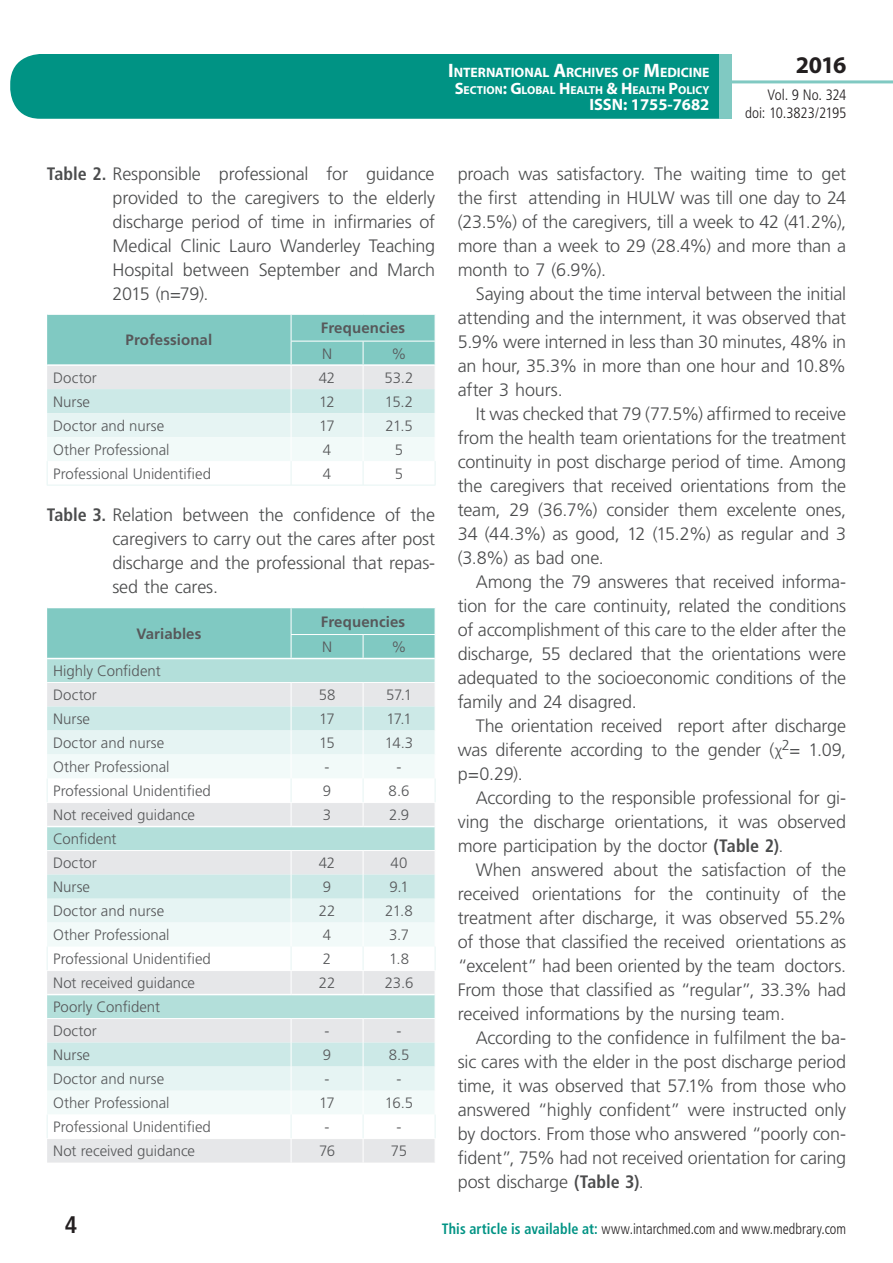
<style>
.page{position:relative;width:893px;height:1263px;background:#fff}
.page>*{position:absolute;margin:0;border:0;box-sizing:border-box;transform-origin:0 0}
.t1{font:700 24px "Myriad Pro";color:#231f20}
.t2{font:700 condensed 24px "Frutiger LT Std";color:#231f20}
.t3{font:300 18px/24px "Frutiger LT Std";letter-spacing:-.01em;color:#4b4c4d;text-align:justify}
.t4{font:700 16.5px "Myriad Pro";color:#fff}
.t5{font:300 15px/24px "Frutiger LT Std";color:#57585a}
.t6{font:300 condensed 15px "Frutiger LT Std";color:#231f20;scale:.94 1}
.t7{font:700 15px "Frutiger LT Std";letter-spacing:.005em;color:#57585a}
.t8{font:300 condensed 15px/18px "Frutiger LT Std";color:#231f20;text-align:right}
.t9{font:700 13.65px "Myriad Pro";letter-spacing:-.005em;color:#fff}
.t10{font:700 11.55px "Myriad Pro";color:#fff}
.s1{font-size:19.5px}
.s2{font-size:16.5px}
.s3{font-weight:700;font-stretch:condensed}
.s4{font-family:"Calibri"}
.s5{font-weight:700;color:#009384}
</style>
<div class="page">
<div style="left:10px;top:54px;width:775px;height:65px;background:#009384;border-radius:30px"></div>
<div style="left:732px;top:0;width:161px;height:157px;background:#fff"></div>
<hr style="left:730px;top:80px;width:163px;height:3px;background:#80c9c2">
<div style="left:719px;top:54px;width:13px;height:65px;background:#80c9c2"></div>
<svg style="left:47px;top:314px;width:389px;height:171px"></svg>
<hr style="left:47px;top:485px;width:244px;height:1px;background:#e6f4f3">
<hr style="left:291px;top:485px;width:72px;height:1px;background:#e6f4f3">
<hr style="left:363px;top:485px;width:72px;height:1px;background:#e6f4f3">
<hr style="left:47px;top:364px;width:244px;height:2px;background:#fff">
<hr style="left:291px;top:364px;width:72px;height:2px;background:#fff">
<hr style="left:363px;top:364px;width:72px;height:2px;background:#fff">
<svg style="left:47px;top:608px;width:389px;height:554px"></svg>
<hr style="left:291px;top:634px;width:72px;height:1px;background:#fff">
<hr style="left:363px;top:634px;width:72px;height:1px;background:#fff">
<p class="t9" style="left:448px;top:64px;width:263px"><span class="s1">I</span>NTERNATIONAL <span class="s1">A</span>RCHIVES OF <span class="s1">M</span>EDICINE</p>
<p class="t10" style="left:455px;top:82px;width:256px"><span class="s2">S</span>ECTION<span class="s2">: G</span>LOBAL <span class="s2">H</span> EALTH <span class="s2">&amp; H</span> EALTH <span class="s2">P</span>OLICY</p>
<p class="t4" style="left:589px;top:94px;width:122px">ISSN: 1755-7682</p>
<h1 class="t1" style="left:796px;top:49px;width:52px">2016</h1>
<p class="t8" style="left:745px;top:86px;width:103px">Vol. 9 No. 324 doi: 10.3823/2195</p>
<p class="t3" style="left:113px;top:162px;width:324px;text-indent:-66px"><span class="s3">Table 2.</span> Responsible professional for guidance provided to the caregivers to the elderly discharge period of time in infirmaries of Medical Clinic Lauro Wanderley Teaching Hospital between September and March 2015 (n=79).</p>
<p class="t7" style="left:126px;top:331px;width:88px">Professional</p>
<p class="t7" style="left:321px;top:319px;width:86px">Frequencies</p>
<p class="t5" style="left:322px;top:342px;width:12px">N</p>
<p class="t5" style="left:392px;top:342px;width:16px">%</p>
<p class="t5" style="left:53px;top:366px;width:45px">Doctor</p>
<p class="t5" style="left:319px;top:366px;width:18px">42</p>
<p class="t5" style="left:385px;top:366px;width:30px">53.2</p>
<p class="t5" style="left:53px;top:390px;width:38px">Nurse</p>
<p class="t5" style="left:319px;top:390px;width:17px">12</p>
<p class="t5" style="left:385px;top:390px;width:30px">15.2</p>
<p class="t5" style="left:53px;top:414px;width:113px">Doctor and nurse</p>
<p class="t5" style="left:319px;top:414px;width:17px">17</p>
<p class="t5" style="left:385px;top:414px;width:29px">21.5</p>
<p class="t5" style="left:53px;top:438px;width:118px">Other Professional</p>
<p class="t5" style="left:323px;top:438px;width:10px">4</p>
<p class="t5" style="left:395px;top:438px;width:10px">5</p>
<p class="t5" style="left:53px;top:462px;width:159px">Professional Unidentified</p>
<p class="t5" style="left:323px;top:462px;width:10px">4</p>
<p class="t5" style="left:395px;top:462px;width:10px">5</p>
<p class="t3" style="left:112px;top:503px;width:324px;text-indent:-66px"><span class="s3">Table 3.</span> Relation between the confidence of the caregivers to carry out the cares after post discharge and the professional that repas&shy;sed the cares.</p>
<p class="t7" style="left:136px;top:625px;width:67px">Variables</p>
<p class="t7" style="left:321px;top:613px;width:86px">Frequencies</p>
<p class="t5" style="left:322px;top:635px;width:12px">N</p>
<p class="t5" style="left:392px;top:635px;width:16px">%</p>
<p class="t5" style="left:53px;top:659px;width:109px">Highly Confident<br>Doctor</p>
<p class="t5" style="left:319px;top:683px;width:18px">58</p>
<p class="t5" style="left:386px;top:683px;width:28px">57.1</p>
<p class="t5" style="left:53px;top:707px;width:38px">Nurse</p>
<p class="t5" style="left:319px;top:707px;width:17px">17</p>
<p class="t5" style="left:386px;top:707px;width:27px">17.1</p>
<p class="t5" style="left:53px;top:731px;width:113px">Doctor and nurse</p>
<p class="t5" style="left:319px;top:731px;width:17px">15</p>
<p class="t5" style="left:385px;top:731px;width:30px">14.3</p>
<p class="t5" style="left:53px;top:755px;width:118px">Other Professional</p>
<p class="t5" style="left:325px;top:755px;width:6px">-</p>
<p class="t5" style="left:397px;top:755px;width:6px">-</p>
<p class="t5" style="left:53px;top:779px;width:159px">Professional Unidentified</p>
<p class="t5" style="left:323px;top:779px;width:10px">9</p>
<p class="t5" style="left:389px;top:779px;width:22px">8.6</p>
<p class="t5" style="left:53px;top:803px;width:143px">Not received guidance</p>
<p class="t5" style="left:323px;top:803px;width:10px">3</p>
<p class="t5" style="left:389px;top:803px;width:22px">2.9</p>
<p class="t5" style="left:53px;top:827px;width:65px">Confident<br>Doctor</p>
<p class="t5" style="left:319px;top:851px;width:18px">42</p>
<p class="t5" style="left:391px;top:851px;width:18px">40</p>
<p class="t5" style="left:53px;top:875px;width:38px">Nurse</p>
<p class="t5" style="left:323px;top:875px;width:10px">9</p>
<p class="t5" style="left:389px;top:875px;width:21px">9.1</p>
<p class="t5" style="left:53px;top:899px;width:113px">Doctor and nurse</p>
<p class="t5" style="left:319px;top:899px;width:18px">22</p>
<p class="t5" style="left:385px;top:899px;width:29px">21.8</p>
<p class="t5" style="left:53px;top:923px;width:118px">Other Professional</p>
<p class="t5" style="left:323px;top:923px;width:10px">4</p>
<p class="t5" style="left:389px;top:923px;width:22px">3.7</p>
<p class="t5" style="left:53px;top:947px;width:159px">Professional Unidentified</p>
<p class="t5" style="left:323px;top:947px;width:10px">2</p>
<p class="t5" style="left:389px;top:947px;width:22px">1.8</p>
<p class="t5" style="left:53px;top:971px;width:143px">Not received guidance</p>
<p class="t5" style="left:319px;top:971px;width:18px">22</p>
<p class="t5" style="left:385px;top:971px;width:30px">23.6</p>
<p class="t5" style="left:53px;top:995px;width:108px">Poorly Confident<br>Doctor</p>
<p class="t5" style="left:325px;top:1019px;width:6px">-</p>
<p class="t5" style="left:397px;top:1019px;width:6px">-</p>
<p class="t5" style="left:53px;top:1043px;width:38px">Nurse</p>
<p class="t5" style="left:323px;top:1043px;width:10px">9</p>
<p class="t5" style="left:389px;top:1043px;width:22px">8.5</p>
<p class="t5" style="left:53px;top:1067px;width:113px">Doctor and nurse</p>
<p class="t5" style="left:325px;top:1067px;width:6px">-</p>
<p class="t5" style="left:397px;top:1067px;width:6px">-</p>
<p class="t5" style="left:53px;top:1091px;width:118px">Other Professional</p>
<p class="t5" style="left:319px;top:1091px;width:17px">17</p>
<p class="t5" style="left:385px;top:1091px;width:30px">16.5</p>
<p class="t5" style="left:53px;top:1115px;width:159px">Professional Unidentified</p>
<p class="t5" style="left:325px;top:1115px;width:6px">-</p>
<p class="t5" style="left:397px;top:1115px;width:6px">-</p>
<p class="t5" style="left:53px;top:1139px;width:143px">Not received guidance</p>
<p class="t5" style="left:319px;top:1139px;width:18px">76</p>
<p class="t5" style="left:391px;top:1139px;width:18px">75</p>
<p class="t3" style="left:458px;top:162px;width:390px">proach was satisfactory. The waiting time to get the first attending in HULW was till one day to 24 (23.5%) of the caregivers, till a week to 42 (41.2%), more than a week to 29 (28.4%) and more than a month to 7 (6.9%).</p>
<p class="t3" style="left:458px;top:282px;width:390px;text-indent:18px">Saying about the time interval between the initial attending and the internment, it was observed that 5.9% were interned in less than 30 minutes, 48% in an hour, 35.3% in more than one hour and 10.8% after 3 hours.</p>
<p class="t3" style="left:458px;top:402px;width:390px;text-indent:18px">It was checked that 79 (77.5%) affirmed to receive from the health team orientations for the treatment continuity in post discharge period of time. Among the caregivers that received orientations from the team, 29 (36.7%) consider them excelente ones, 34 (44.3%) as good, 12 (15.2%) as regular and 3 (3.8%) as bad one.</p>
<p class="t3" style="left:458px;top:570px;width:390px;text-indent:18px">Among the 79 answeres that received informa&shy;tion for the care continuity, related the conditions of accomplishment of this care to the elder after the discharge, 55 declared that the orientations were adequated to the socioeconomic conditions of the family and 24 disagred.</p>
<p class="t3" style="left:458px;top:714px;width:390px;text-indent:18px">The orientation received report after discharge was diferente according to the gender (<span class="s4">χ</span><sup>2</sup>= 1.09, p=0.29).</p>
<p class="t3" style="left:458px;top:786px;width:390px;text-indent:18px">According to the responsible professional for gi&shy;ving the discharge orientations, it was observed more participation by the doctor <span class="s3">(Table 2)</span>.</p>
<p class="t3" style="left:458px;top:858px;width:390px;text-indent:18px">When answered about the satisfaction of the received orientations for the continuity of the treatment after discharge, it was observed 55.2% of those that classified the received orientations as “excelent” had been oriented by the team doctors.<br>From those that classified as “regular”, 33.3% had received informations by the nursing team.</p>
<p class="t3" style="left:458px;top:1026px;width:390px;text-indent:18px">According to the confidence in fulfilment the ba&shy;sic cares with the elder in the post discharge period time, it was observed that 57.1% from those who answered “highly confident” were instructed only by doctors. From those who answered “poorly con&shy;fident”, 75% had not received orientation for caring post discharge <span class="s3">(Table 3)</span>.</p>
<h1 class="t2" style="left:65px;top:1210px;width:14px">4</h1>
<p class="t6" style="left:442px;top:1220px;width:432px"><span class="s5">This article is available at:</span> www.intarchmed.com and www.medbrary.com</p>
</div>
